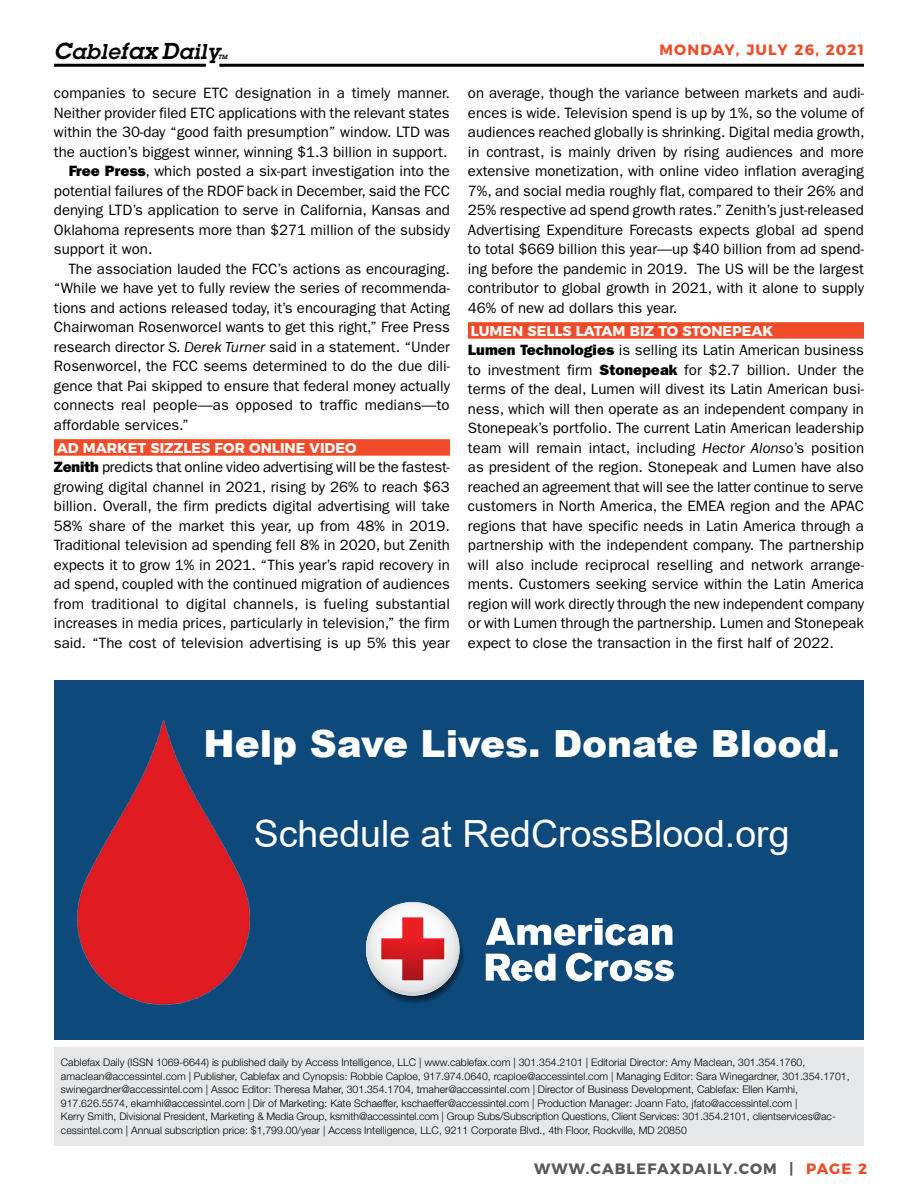
<style>
.page{position:relative;width:918px;height:1188px;background:#fff}
.page>*{position:absolute;margin:0;border:0;box-sizing:border-box;transform-origin:0 0}
.t1{font:37.5px "Arial";color:#fff}
.t2{font:900 37.5px "Arial";color:#fff}
.t3{font:italic 600 21px "Lubalin Graph Std";letter-spacing:.03em;color:#000}
.t4{font:15px/19.5px "ITC Franklin Gothic Std";color:#000;text-align:justify}
.t5{font:700 15px "Montserrat";letter-spacing:.075em;color:#58595b}
.t6{font:700 15px "Montserrat";letter-spacing:.075em;color:#f04c2a}
.t7{font:700 14.25px "Montserrat";color:#fff}
.t8{font:300 10.5px/13.5px "Helvetica Neue LT Std";color:#000}
.t9{font:italic 600 6px "Lubalin Graph Std";color:#000}
.s1{font-size:22.5px}
.s2{font-family:"ITC Franklin Gothic Std Hvy"}
.s3{font-style:italic}
.s4{color:#f04c2a}
</style>
<div class="page">
<hr style="left:219px;top:64px;width:645px;height:3px;background:#000">
<hr style="left:54px;top:64px;width:152px;height:3px;background:#000">
<div style="left:54px;top:1047px;width:810px;height:98px;background:#e6e7e8"></div>
<div style="left:54px;top:680px;width:810px;height:360px;background:#0d497b"></div>
<svg style="left:366px;top:902px;width:98px;height:102px"></svg>
<svg style="left:486px;top:918px;width:186px;height:28px"></svg>
<svg style="left:486px;top:954px;width:70px;height:27px"></svg>
<svg style="left:566px;top:953px;width:108px;height:28px"></svg>
<img style="left:77px;top:720px;width:173px;height:285px">
<div style="left:54px;top:439px;width:396px;height:17px;background:#f04c2a"></div>
<div style="left:468px;top:322px;width:396px;height:17px;background:#f04c2a"></div>
<h2 class="t3" style="left:54px;top:38px;width:167px"><span class="s1">C</span>able<span class="s1">fax D</span>aily</h2>
<p class="t6" style="left:660px;top:38px;width:206px">MONDAY, JULY 26, 2021</p>
<p class="t9" style="left:218px;top:53px;width:11px">TM</p>
<p class="t4" style="left:54px;top:84px;width:398px">companies to secure ETC designation in a timely manner.</p>
<p class="t4" style="left:54px;top:103px;width:397px">Neither provider filed ETC applications with the relevant states</p>
<p class="t4" style="left:54px;top:123px;width:398px">within the 30-day “good faith presumption” window. LTD was</p>
<p class="t4" style="left:54px;top:142px;width:395px">the auction’s biggest winner, winning $1.3 billion in support.</p>
<p class="t4" style="left:69px;top:162px;width:383px"><span class="s2">Free Press</span>, which posted a six-part investigation into the</p>
<p class="t4" style="left:54px;top:181px;width:398px">potential failures of the RDOF back in December, said the FCC</p>
<p class="t4" style="left:54px;top:201px;width:397px">denying LTD’s application to serve in California, Kansas and</p>
<p class="t4" style="left:54px;top:220px;width:398px">Oklahoma represents more than $271 million of the subsidy</p>
<p class="t4" style="left:54px;top:240px;width:100px">support it won.</p>
<p class="t4" style="left:68px;top:259px;width:383px">The association lauded the FCC’s actions as encouraging.</p>
<p class="t4" style="left:54px;top:279px;width:398px">“While we have yet to fully review the series of recommenda-</p>
<p class="t4" style="left:54px;top:298px;width:398px">tions and actions released today, it’s encouraging that Acting</p>
<p class="t4" style="left:54px;top:318px;width:397px">Chairwoman Rosenworcel wants to get this right,” Free Press</p>
<p class="t4" style="left:54px;top:337px;width:397px">research director <span class="s3">S. Derek Turner</span> said in a statement. “Under</p>
<p class="t4" style="left:54px;top:357px;width:398px">Rosenworcel, the FCC seems determined to do the due dili-</p>
<p class="t4" style="left:54px;top:376px;width:397px">gence that Pai skipped to ensure that federal money actually</p>
<p class="t4" style="left:54px;top:396px;width:397px">connects real people—as opposed to traffic medians—to</p>
<p class="t4" style="left:54px;top:415px;width:137px">affordable services.”</p>
<p class="t7" style="left:57px;top:436px;width:301px">AD MARKET SIZZLES FOR ON LINE VIDEO</p>
<p class="t4" style="left:54px;top:458px;width:398px"><span class="s2">Zenith</span> predicts that online video advertising will be the fastest&shy;growing digital channel in 2021, rising by 26% to reach $63 billion. Overall, the firm predicts digital advertising will take 58% share of the market this year, up from 48% in 2019.<br>Traditional television ad spending fell 8% in 2020, but Zenith expects it to grow 1% in 2021. “This year’s rapid recovery in ad spend, coupled with the continued migration of audiences from traditional to digital channels, is fueling substantial increases in media prices, particularly in television,” the firm said. “The cost of television advertising is up 5% this year</p>
<p class="t4" style="left:468px;top:84px;width:398px">on average, though the variance between markets and audi&shy;ences is wide. Television spend is up by 1%, so the volume of audiences reached globally is shrinking. Digital media growth, in contrast, is mainly driven by rising audiences and more extensive monetization, with online video inflation averaging 7%, and social media roughly flat, compared to their 26% and 25% respective ad spend growth rates.” Zenith’s just-released Advertising Expenditure Forecasts expects global ad spend to total $669 billion this year—up $40 billion from ad spend&shy;ing before the pandemic in 2019. The US will be the largest contributor to global growth in 2021, with it alone to supply 46% of new ad dollars this year.</p>
<p class="t7" style="left:471px;top:319px;width:116px">LUMEN SELLS LATAM</p>
<p class="t7" style="left:630px;top:319px;width:145px">BIZ TO STONEPEAK</p>
<p class="t4" style="left:468px;top:341px;width:398px"><span class="s2">Lumen Technologies</span> is selling its Latin American business to investment firm <span class="s2">Stonepeak</span> for $2.7 billion. Under the terms of the deal, Lumen will divest its Latin American busi&shy;ness, which will then operate as an independent company in Stonepeak’s portfolio. The current Latin American leadership team will remain intact, including <span class="s3">Hector Alonso</span>’s position as president of the region. Stonepeak and Lumen have also reached an agreement that will see the latter continue to serve customers in North America, the EMEA region and the APAC regions that have specific needs in Latin America through a partnership with the independent company. The partnership will also include reciprocal reselling and network arrange&shy;ments. Customers seeking service within the Latin America region will work directly through the new independent company or with Lumen through the partnership. Lumen and Stonepeak expect to close the transaction in the first half of 2022.</p>
<h1 class="t2" style="left:204px;top:716px;width:638px">Help Save Lives. Donate Blood.</h1>
<h1 class="t1" style="left:254px;top:808px;width:537px">Schedule at RedCrossBlood.org</h1>
<p class="t8" style="left:61px;top:1055px;width:790px">Cablefax Daily (ISSN 1069-6644) is published daily by Access Intelligence, LLC | www.cablefax.com | 301.354.2101 | Editorial Director: Amy Maclean, 301.354.1760, amaclean@accessintel.com | Publisher, Cablefax and Cynopsis: Robbie Caploe, 917.974.0640, rcaploe@accessintel.com | Managing Editor: Sara Winegardner, 301.354.1701, swinegardner@accessintel.com | Assoc Editor: Theresa Maher, 301.354.1704, tmaher@accessintel.com | Director of Business Development, Cablefax: Ellen Kamhi, 917.626.5574, ekamhi@accessintel.com | Dir of Marketing: Kate Schaeffer, kschaeffer@accessintel.com | Production Manager: Joann Fato, jfato@accessintel.com |<br>Kerry Smith, Divisional President, Marketing &amp; Media Group, ksmith@accessintel.com | Group Subs/Subscription Questions, Client Services: 301.354.2101, clientservices@ac&shy;cessintel.com | Annual subscription price: $1,799.00/year | Access Intelligence, LLC, 9211 Corporate Blvd., 4th Floor, Rockville, MD 20850</p>
<p class="t5" style="left:534px;top:1156px;width:335px">WWW.CABLEFAXDAILY.COM | <span class="s4">PAGE 2</span></p>
</div>
